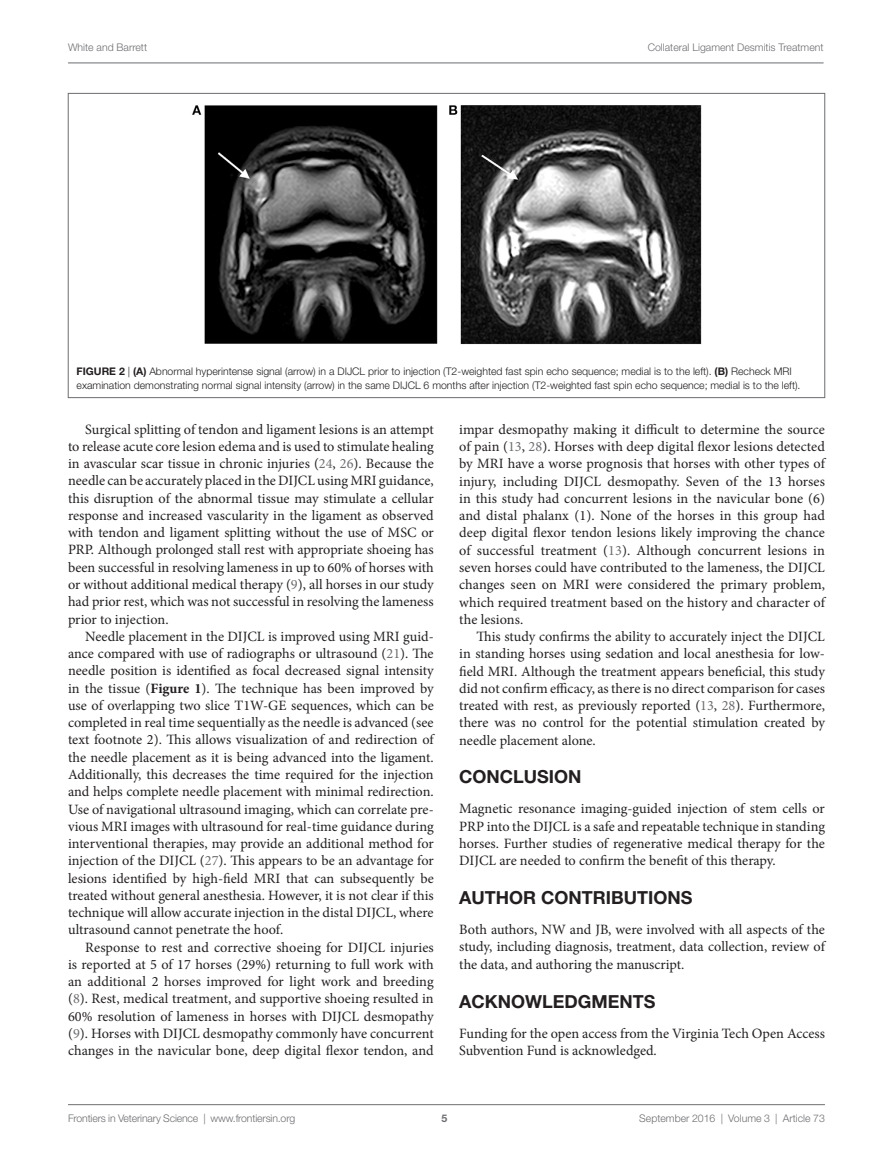
<style>
.page{position:relative;width:893px;height:1170px;background:#fff}
.page>*{position:absolute;margin:0;border:0;box-sizing:border-box;transform-origin:0 0}
.t1{font:700 18px "Helvetica Neue LT Std";color:#231f20}
.t2{font:14.25px/17.2px "Minion Pro";color:#231f20;text-align:justify}
.t3{font:300 10.5px/14.2px "Helvetica Neue LT Std";color:#231f20}
.t4{font:300 10.5px "Helvetica Neue LT Std";color:#6c6d70}
.t5{font:700 10.5px "Helvetica Neue LT Std";color:#6c6d70}
.s1{font-weight:700}
.s2{color:#6c6d70}
</style>
<div class="page">
<img style="left:192px;top:105px;width:510px;height:240px">
<hr style="left:68px;top:1104px;width:757px;height:1px;background:#6c6d70">
<hr style="left:68px;top:63px;width:755px;height:1px;background:#6c6d70">
<p class="t4" style="left:68px;top:41px;width:81px">White and Barrett</p>
<p class="t4" style="left:648px;top:41px;width:177px">Collateral Ligament Desmitis Treatment</p>
<p class="t3" style="left:77px;top:364px;width:725px"><span class="s1">FIG URE 2</span> | <span class="s1">(A)</span> Abnormal hyperintense signal (arrow) in a DIJCL prior to injection (T2-weighted fast spin echo sequence; medial is to the left). <span class="s1">(B)</span> Recheck MRI examination demonstrating normal signal intensity (arrow) in the same DIJCL 6 months after injection (T2-weighted fast spin echo sequence; medial is to the left).</p>
<p class="t2" style="left:68px;top:420px;width:367px;text-indent:17px">Surgical splitting of tendon and ligament lesions is an attempt to release acute core lesion edema and is used to stimulate healing in avascular scar tissue in chronic injuries (<span class="s2">24</span>, <span class="s2">26</span>). Because the needle can be accurately placed in the DIJCL using MRI guidance, this disruption of the abnormal tissue may stimulate a cellular response and increased vascularity in the ligament as observed with tendon and ligament splitting without the use of MSC or PRP. Although prolonged stall rest with appropriate shoeing has been successful in resolving lameness in up to 60% of horses with or without additional medical therapy (<span class="s2">9</span>), all horses in our study had prior rest, which was not successful in resolving the lameness prior to injection.</p>
<p class="t2" style="left:68px;top:627px;width:367px;text-indent:17px">Needle placement in the DIJCL is improved using MRI guid&shy;ance compared with use of radiographs or ultrasound (<span class="s2">21</span>). The needle position is identified as focal decreased signal intensity in the tissue (<span class="s1">Figure 1</span>). The technique has been improved by use of overlapping two slice T1W-GE sequences, which can be completed in real time sequentially as the needle is advanced (see text footnote 2). This allows visualization of and redirection of the needle placement as it is being advanced into the ligament.<br>Additionally, this decreases the time required for the injection and helps complete needle placement with minimal redirection.<br>Use of navigational ultrasound imaging, which can correlate pre&shy;vious MRI images with ultrasound for real-time guidance during interventional therapies, may provide an additional method for injection of the DIJCL (<span class="s2">27</span>). This appears to be an advantage for lesions identified by high-field MRI that can subsequently be treated without general anesthesia. However, it is not clear if this technique will allow accurate injection in the distal DIJCL, where ultrasound cannot penetrate the hoof.</p>
<p class="t2" style="left:68px;top:938px;width:367px;text-indent:17px">Response to rest and corrective shoeing for DIJCL injuries is reported at 5 of 17 horses (29%) returning to full work with an additional 2 horses improved for light work and breeding (<span class="s2">8</span>). Rest, medical treatment, and supportive shoeing resulted in 60% resolution of lameness in horses with DIJCL desmopathy (<span class="s2">9</span>). Horses with DIJCL desmopathy commonly have concurrent changes in the navicular bone, deep digital flexor tendon, and</p>
<p class="t2" style="left:459px;top:420px;width:367px">impar desmopathy making it difficult to determine the source of pain (<span class="s2">13</span>, <span class="s2">28</span>). Horses with deep digital flexor lesions detected by MRI have a worse prognosis that horses with other types of injury, including DIJCL desmopathy. Seven of the 13 horses in this study had concurrent lesions in the navicular bone (6) and distal phalanx (1). None of the horses in this group had deep digital flexor tendon lesions likely improving the chance of successful treatment (<span class="s2">13</span>). Although concurrent lesions in seven horses could have contributed to the lameness, the DIJCL changes seen on MRI were considered the primary problem, which required treatment based on the history and character of the lesions.</p>
<p class="t2" style="left:459px;top:628px;width:367px;text-indent:17px">This study confirms the ability to accurately inject the DIJCL in standing horses using sedation and local anesthesia for low&shy;field MRI. Although the treatment appears beneficial, this study did not confirm efficacy, as there is no direct comparison for cases treated with rest, as previously reported (<span class="s2">13</span>, <span class="s2">28</span>). Furthermore, there was no control for the potential stimulation created by needle placement alone.</p>
<p class="t1" style="left:459px;top:765px;width:41px">CONCL</p>
<p class="t1" style="left:524px;top:765px;width:57px">USION</p>
<p class="t2" style="left:459px;top:800px;width:367px">Magnetic resonance imaging-guided injection of stem cells or PRP into the DIJCL is a safe and repeatable technique in standing horses. Further studies of regenerative medical therapy for the DIJCL are needed to confirm the benefit of this therapy.</p>
<p class="t1" style="left:459px;top:886px;width:221px">AUTHOR CONTRI BUTIONS</p>
<p class="t2" style="left:459px;top:921px;width:367px">Both authors, NW and JB, were involved with all aspects of the study, including diagnosis, treatment, data collection, review of the data, and authoring the manuscript.</p>
<p class="t1" style="left:459px;top:990px;width:197px">ACKNOWLEDGMENTS</p>
<p class="t2" style="left:459px;top:1024px;width:367px">Funding for the open access from the Virginia Tech Open Access<br>Subvention Fund is acknowledged.</p>
<p class="t4" style="left:68px;top:1111px;width:229px">Frontiers in Veterinary Science | www.frontiersin.org</p>
<p class="t4" style="left:639px;top:1111px;width:187px">September 2016 | Volume 3 | Article 73</p>
<p class="t5" style="left:441px;top:1111px;width:7px">5</p>
</div>
